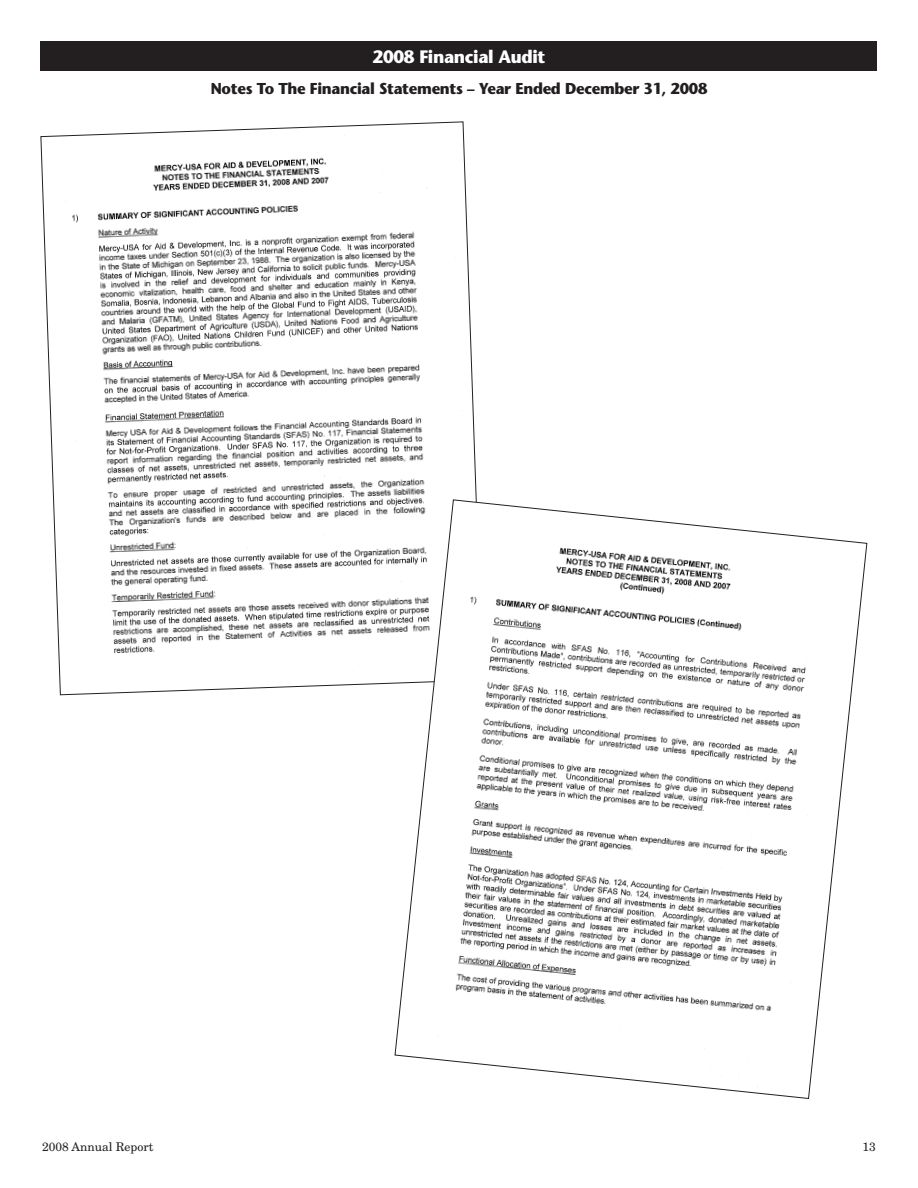
<style>
.page{position:relative;width:918px;height:1188px;background:#fff}
.page>*{position:absolute;margin:0;border:0;box-sizing:border-box;transform-origin:0 0}
.t1{font:700 18px "Stone Sans";letter-spacing:-.02em;color:#fff;scale:.95 1}
.t2{font:700 15.75px "Stone Sans";letter-spacing:-.02em;color:#231f20;scale:.95 1}
.t3{font:12px "New Century Schlbk";color:#231f20}
</style>
<div class="page">
<svg style="left:40px;top:121px;width:437px;height:575px"></svg>
<svg style="left:394px;top:499px;width:474px;height:600px"></svg>
<div style="left:232px;top:648px;width:38px;height:19px;background:#fff"></div>
<div style="left:40px;top:42px;width:838px;height:29px;background:#231f20"></div>
<div style="left:564px;top:1044px;width:38px;height:20px;background:#fff"></div>
<p class="t1" style="left:373px;top:50px;width:184px">2008 Financial Audit</p>
<p class="t2" style="left:211px;top:82px;width:524px">Notes To The Financial Statements – Year Ended December 31, 2008</p>
<p class="t3" style="left:42px;top:1142px;width:113px">2008 Annual Report</p>
<p class="t3" style="left:863px;top:1142px;width:15px">13</p>
</div>
